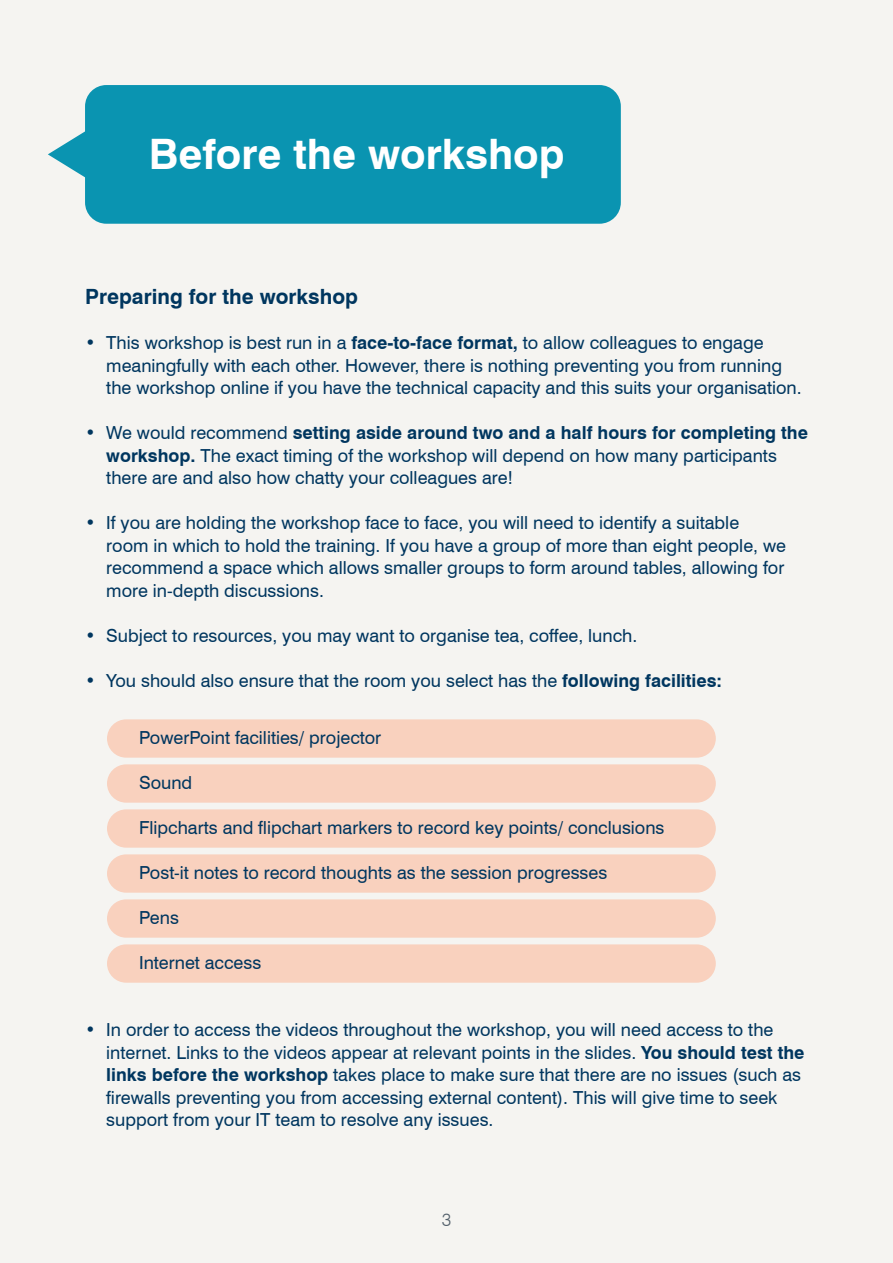
<style>
.page{position:relative;width:893px;height:1263px;background:#f5f4f1}
.page>*{position:absolute;margin:0;border:0;box-sizing:border-box;transform-origin:0 0}
.t1{font:700 42px "Swiss 721 BT";color:#fff}
.t2{font:700 21px "Swiss 721 BT";color:#00365f}
.t3{font:18px/22.5px "Swiss 721 BT";color:#00365f}
.t4{font:300 18px "Swiss 721 BT";color:#54616c}
.s1{font-weight:700}
</style>
<div class="page">
<div style="left:85px;top:85px;width:536px;height:139px;background:#0a94b1;border-radius:21px"></div>
<div style="left:107px;top:719px;width:609px;height:39px;background:#f9d1be;border-radius:19px"></div>
<div style="left:107px;top:764px;width:609px;height:39px;background:#f9d1be;border-radius:19px"></div>
<div style="left:107px;top:809px;width:609px;height:39px;background:#f9d1be;border-radius:19px"></div>
<div style="left:107px;top:854px;width:609px;height:39px;background:#f9d1be;border-radius:19px"></div>
<div style="left:107px;top:899px;width:609px;height:39px;background:#f9d1be;border-radius:19px"></div>
<div style="left:107px;top:944px;width:609px;height:39px;background:#f9d1be;border-radius:19px"></div>
<svg style="left:48px;top:131px;width:37px;height:47px"></svg>
<h1 class="t1" style="left:149px;top:129px;width:417px">Before the workshop</h1>
<p class="t2" style="left:85px;top:284px;width:274px">Preparing for the workshop</p>
<p class="t3" style="left:106px;top:331px;width:697px;text-indent:-21px">• This workshop is best run in a <span class="s1">face-to-face format,</span> to allow colleagues to engage meaningfully with each other. However, there is nothing preventing you from running the workshop online if you have the technical capacity and this suits your organisation.</p>
<p class="t3" style="left:106px;top:421px;width:703px;text-indent:-21px">• We would recommend <span class="s1">setting aside around two and a half hours for completing the workshop.</span> The exact timing of the workshop will depend on how many participants there are and also how chatty your colleagues are!</p>
<p class="t3" style="left:106px;top:511px;width:681px;text-indent:-21px">• If you are holding the workshop face to face, you will need to identify a suitable room in which to hold the training. If you have a group of more than eight people, we recommend a space which allows smaller groups to form around tables, allowing for more in-depth discussions.</p>
<p class="t3" style="left:85px;top:624px;width:554px">• Subject to resources, you may want to organise tea, coffee, lunch.</p>
<p class="t3" style="left:85px;top:669px;width:638px">• You should also ensure that the room you select has the <span class="s1">following facilities:</span></p>
<p class="t3" style="left:139px;top:726px;width:244px">PowerPoint facilities/ projector</p>
<p class="t3" style="left:139px;top:771px;width:55px">Sound</p>
<p class="t3" style="left:139px;top:816px;width:527px">Flipcharts and flipchart markers to record key points/ conclusions</p>
<p class="t3" style="left:139px;top:861px;width:470px">Post-it notes to record thoughts as the session progresses</p>
<p class="t3" style="left:139px;top:906px;width:41px">Pens</p>
<p class="t3" style="left:139px;top:951px;width:124px">Internet access</p>
<p class="t3" style="left:106px;top:1018px;width:700px;text-indent:-21px">• In order to access the videos throughout the workshop, you will need access to the internet. Links to the videos appear at relevant points in the slides. <span class="s1">You should test the links before the workshop</span> takes place to make sure that there are no issues (such as firewalls preventing you from accessing external content). This will give time to seek support from your IT team to resolve any issues.</p>
<p class="t4" style="left:442px;top:1208px;width:11px">3</p>
</div>
